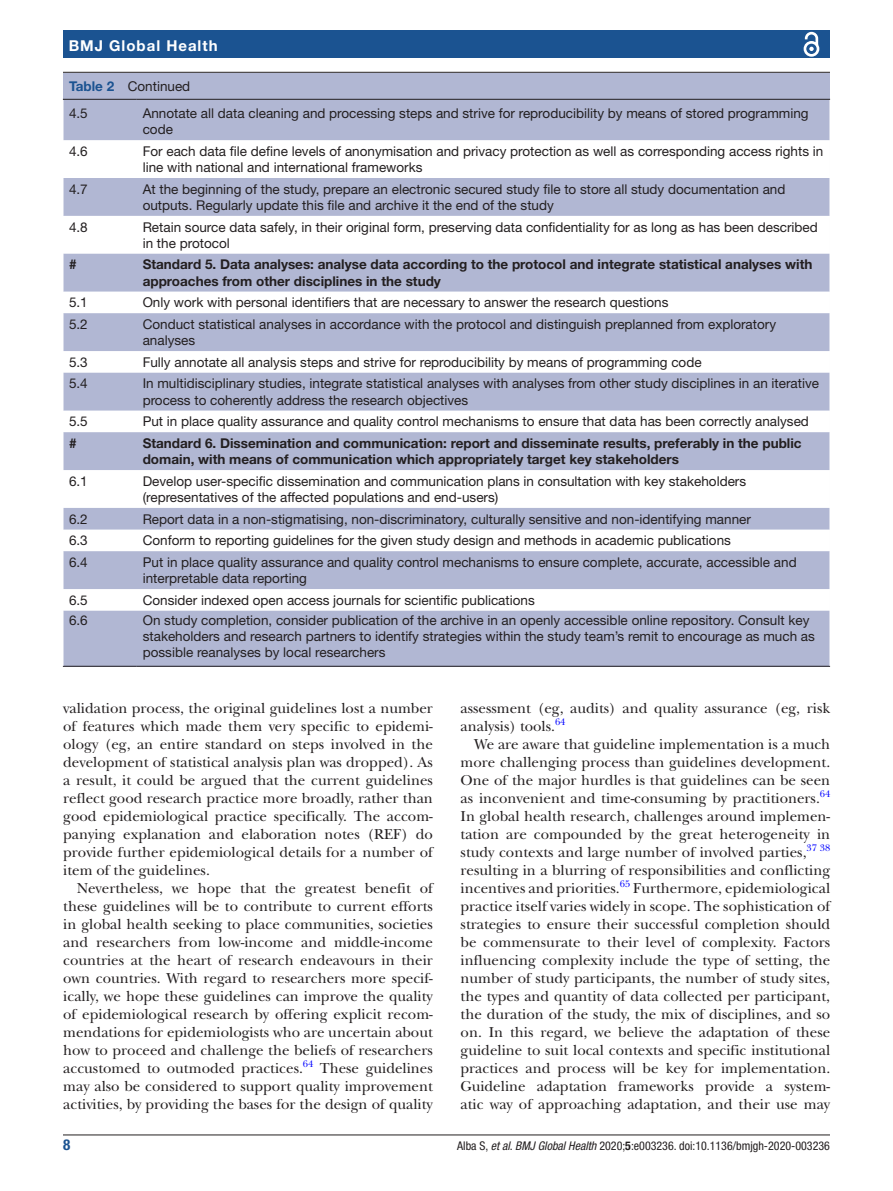
<style>
.page{position:relative;width:893px;height:1191px;background:#fff}
.page>*{position:absolute;margin:0;border:0;box-sizing:border-box;transform-origin:0 0}
.t1{font:15px/18px "New Baskerville";color:#231f20;text-align:justify}
.t2{font:700 15px "Helvetica Neue LT Std";letter-spacing:.065em;color:#fff}
.t3{font:700 condensed 15px "Helvetica Neue LT Std";color:#1b5391}
.t4{font:13.5px/16.2px "Helvetica Neue LT Std";color:#231f20}
.t5{font:700 13.5px/16.2px "Helvetica Neue LT Std";color:#231f20}
.t6{font:condensed 12px "Helvetica Neue LT Std";color:#231f20}
.t7{font:9.9px "New Baskerville";color:#00f}
.s1{font-weight:700;color:#1b5391}
.s2{font-style:italic}
.s3{font-weight:700}
</style>
<div class="page">
<hr style="left:63px;top:1134px;width:767px;height:1px;background:#231f20">
<div style="left:63px;top:31px;width:767px;height:27px;background:#1b5391"></div>
<svg style="left:803px;top:31px;width:17px;height:26px"></svg>
<div style="left:63px;top:91px;width:767px;height:575px;background:#b1b7d3"></div>
<svg style="left:64px;top:140px;width:766px;height:470px"></svg>
<hr style="left:63px;top:666px;width:74px;height:1px;background:#231f20">
<hr style="left:137px;top:666px;width:693px;height:1px;background:#231f20">
<hr style="left:63px;top:100px;width:1px;height:40px;background:#fff">
<hr style="left:63px;top:140px;width:1px;height:38px;background:#fff">
<hr style="left:63px;top:178px;width:1px;height:38px;background:#fff">
<hr style="left:63px;top:216px;width:1px;height:38px;background:#fff">
<hr style="left:63px;top:254px;width:1px;height:37px;background:#fff">
<svg style="left:63px;top:291px;width:1px;height:22px"></svg>
<hr style="left:63px;top:313px;width:1px;height:38px;background:#fff">
<svg style="left:63px;top:351px;width:1px;height:22px"></svg>
<hr style="left:63px;top:373px;width:1px;height:37px;background:#fff">
<svg style="left:63px;top:410px;width:1px;height:22px"></svg>
<hr style="left:63px;top:432px;width:1px;height:38px;background:#fff">
<hr style="left:63px;top:470px;width:1px;height:38px;background:#fff">
<svg style="left:63px;top:508px;width:1px;height:43px"></svg>
<hr style="left:63px;top:551px;width:1px;height:38px;background:#fff">
<svg style="left:63px;top:589px;width:1px;height:21px"></svg>
<hr style="left:63px;top:610px;width:1px;height:56px;background:#fff">
<hr style="left:63px;top:99px;width:74px;height:1px;background:#231f20">
<hr style="left:137px;top:99px;width:693px;height:1px;background:#231f20">
<div style="left:63px;top:73px;width:767px;height:18px;background:#b1b7d3"></div>
<hr style="left:63px;top:72px;width:767px;height:1px;background:#231f20">
<p class="t2" style="left:69px;top:36px;width:150px">BMJ Global Health</p>
<p class="t4" style="left:69px;top:78px;width:123px"><span class="s1">Table 2</span> Continued</p>
<p class="t4" style="left:69px;top:105px;width:20px">4.5</p>
<p class="t4" style="left:143px;top:105px;width:667px">Annotate all data cleaning and processing steps and strive for reproducibility by means of stored programming code</p>
<p class="t4" style="left:69px;top:143px;width:20px">4.6</p>
<p class="t4" style="left:143px;top:143px;width:682px">For each data file define levels of anonymisation and privacy protection as well as corresponding access rights in line with national and international frameworks</p>
<p class="t4" style="left:69px;top:181px;width:20px">4.7</p>
<p class="t4" style="left:143px;top:181px;width:644px">At the beginning of the study, prepare an electronic secured study file to store all study documentation and outputs. Regularly update this file and archive it the end of the study</p>
<p class="t4" style="left:69px;top:218px;width:20px">4.8</p>
<p class="t4" style="left:143px;top:218px;width:677px">Retain source data safely, in their original form, preserving data confidentiality for as long as has been described in the protocol</p>
<p class="t5" style="left:69px;top:256px;width:9px">#</p>
<p class="t5" style="left:143px;top:256px;width:671px">Standard 5. Data analyses: analyse data according to the protocol and integrate statistical analyses with approaches from other disciplines in the study</p>
<p class="t4" style="left:69px;top:294px;width:20px">5.1</p>
<p class="t4" style="left:143px;top:294px;width:527px">Only work with personal identifiers that are necessary to answer the research questions</p>
<p class="t4" style="left:69px;top:316px;width:20px">5.2</p>
<p class="t4" style="left:143px;top:316px;width:635px">Conduct statistical analyses in accordance with the protocol and distinguish preplanned from exploratory analyses</p>
<p class="t4" style="left:69px;top:354px;width:20px">5.3</p>
<p class="t4" style="left:143px;top:354px;width:560px">Fully annotate all analysis steps and strive for reproducibility by means of programming code</p>
<p class="t4" style="left:69px;top:375px;width:20px">5.4</p>
<p class="t4" style="left:143px;top:375px;width:678px">In multidisciplinary studies, integrate statistical analyses with analyses from other study disciplines in an iterative process to coherently address the research objectives</p>
<p class="t4" style="left:69px;top:413px;width:20px">5.5</p>
<p class="t4" style="left:143px;top:413px;width:668px">Put in place quality assurance and quality control mechanisms to ensure that data has been correctly analysed</p>
<p class="t5" style="left:69px;top:434px;width:9px">#</p>
<p class="t5" style="left:143px;top:434px;width:660px">Standard 6. Dissemination and communication: report and disseminate results, preferably in the public domain, with means of communication which appropriately target key stakeholders</p>
<p class="t4" style="left:69px;top:472px;width:20px">6.1</p>
<p class="t4" style="left:143px;top:472px;width:605px">Develop user-specific dissemination and communication plans in consultation with key stakeholders (representatives of the affected populations and end-users)</p>
<p class="t4" style="left:69px;top:510px;width:20px">6.2</p>
<p class="t4" style="left:143px;top:510px;width:610px">Report data in a non-stigmatising, non-discriminatory, culturally sensitive and non-identifying manner</p>
<p class="t4" style="left:69px;top:532px;width:20px">6.3</p>
<p class="t4" style="left:143px;top:532px;width:590px">Conform to reporting guidelines for the given study design and methods in academic publications</p>
<p class="t4" style="left:69px;top:554px;width:20px">6.4</p>
<p class="t4" style="left:143px;top:554px;width:655px">Put in place quality assurance and quality control mechanisms to ensure complete, accurate, accessible and interpretable data reporting</p>
<p class="t4" style="left:69px;top:591px;width:20px">6.5</p>
<p class="t4" style="left:143px;top:591px;width:394px">Consider indexed open access journals for scientific publications</p>
<p class="t4" style="left:69px;top:612px;width:20px">6.6</p>
<p class="t4" style="left:143px;top:612px;width:674px">On study completion, consider publication of the archive in an openly accessible online repository. Consult key stakeholders and research partners to identify strategies within the study team’s remit to encourage as much as possible reanalyses by local researchers</p>
<p class="t1" style="left:63px;top:699px;width:371px">validation process, the original guidelines lost a number of features which made them very specific to epidemi&shy;ology (eg, an entire standard on steps involved in the development of statistical analysis plan was dropped). As a result, it could be argued that the current guidelines reflect good research practice more broadly, rather than good epidemiological practice specifically. The accom&shy;panying explanation and elaboration notes (REF) do provide further epidemiological details for a number of item of the guidelines.</p>
<p class="t1" style="left:63px;top:879px;width:371px;text-indent:14px">Nevertheless, we hope that the greatest benefit of these guidelines will be to contribute to current efforts in global health seeking to place communities, societies and researchers from low-income and middle-income countries at the heart of research endeavours in their own countries. With regard to researchers more specif&shy;ically, we hope these guidelines can improve the quality of epidemiological research by offering explicit recom&shy;mendations for epidemiologists who are uncertain about how to proceed and challenge the beliefs of researchers accustomed to outmoded practices.</p>
<p class="t7" style="left:303px;top:1057px;width:12px">64</p>
<p class="t1" style="left:63px;top:1059px;width:371px;text-indent:257px">These guidelines may also be considered to support quality improvement activities, by providing the bases for the design of quality</p>
<p class="t1" style="left:461px;top:699px;width:371px">assessment (eg, audits) and quality assurance (eg, risk analysis) tools.</p>
<p class="t7" style="left:555px;top:715px;width:12px">64</p>
<p class="t1" style="left:461px;top:735px;width:371px;text-indent:14px">We are aware that guideline implementation is a much more challenging process than guidelines development.<br>One of the major hurdles is that guidelines can be seen as inconvenient and time-consuming by practitioners.</p>
<p class="t7" style="left:820px;top:787px;width:12px">64</p>
<p class="t1" style="left:461px;top:807px;width:371px">In global health research, challenges around implemen&shy;tation are compounded by the great heterogeneity in study contexts and large number of involved parties,<sup>37</sup> <sup>38 </sup>resulting in a blurring of responsibilities and conflicting incentives and priorities.</p>
<p class="t7" style="left:620px;top:877px;width:12px">65</p>
<p class="t1" style="left:461px;top:879px;width:371px;text-indent:173px">Furthermore, epidemiological practice itself varies widely in scope. The sophistication of strategies to ensure their successful completion should be commensurate to their level of complexity. Factors influencing complexity include the type of setting, the number of study participants, the number of study sites, the types and quantity of data collected per participant, the duration of the study, the mix of disciplines, and so on. In this regard, we believe the adaptation of these guideline to suit local contexts and specific institutional practices and process will be key for implementation.<br>Guideline adaptation frameworks provide a system&shy;atic way of approaching adaptation, and their use may</p>
<p class="t3" style="left:63px;top:1135px;width:9px">8</p>
<p class="t6" style="left:457px;top:1138px;width:374px">Alba S, <span class="s2">et al</span>. <span class="s2">BMJ Global Health</span> 2020;<span class="s3">5</span>:e003236. doi:10.1136/bmjgh-2020-003236</p>
</div>
